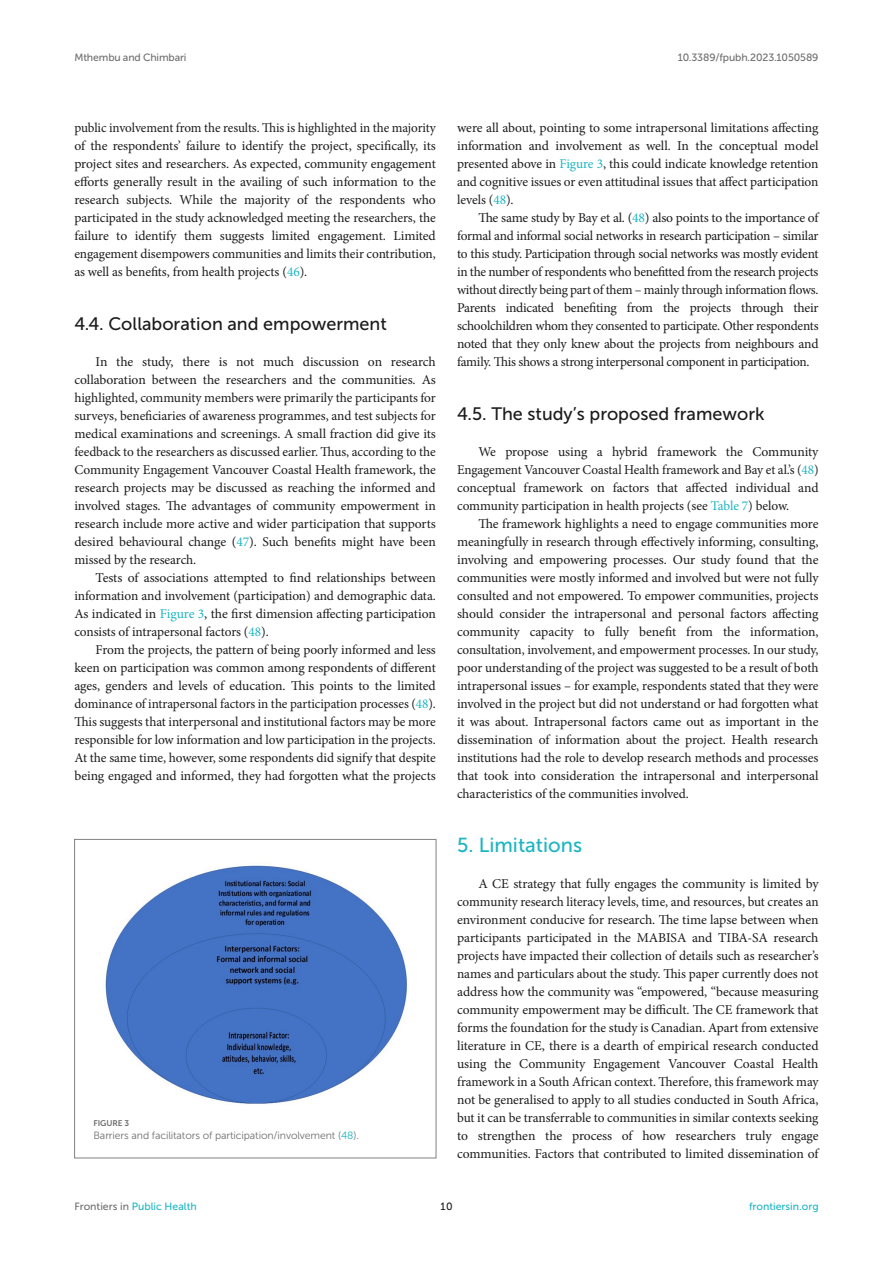
<style>
.page{position:relative;width:893px;height:1263px;background:#fff}
.page>*{position:absolute;margin:0;border:0;box-sizing:border-box;transform-origin:0 0}
.HEAD_1{font:20.25px "Museo Sans 500";color:#1db5c3}
.HEAD_2{font:18px "Museo Sans 500";color:#1b1c1b}
.TEXT{font:13.5px/18px "Minion Pro";letter-spacing:-.01em;color:#1b1c1b;text-align:justify}
.TEXT_FLUSH{font:13.5px/18px "Minion Pro";letter-spacing:-.005em;color:#1b1c1b;text-align:justify}
.FIG_LEG{font:10.5px "Museo Sans 300";letter-spacing:-.01em;color:#706f70}
.t1{font:10.5px "Museo Sans 500";letter-spacing:-.015em;color:#706f70}
.t2{font:10.5px "Museo Sans 500";color:#1db5c3}
.t3{font:10.5px "Museo Sans 500";color:#1b1c1b}
.FIG_HD{font:8.25px "Museo Sans 700";letter-spacing:-.01em;color:#706f70}
.s1{color:#1db5c3}
.s2{color:#706f70}
</style>
<div class="page">
<img style="left:105px;top:865px;width:302px;height:239px">
<div style="left:74px;top:839px;width:362px;height:319px;border:1px solid #808285"></div>
<p class="t1" style="left:74px;top:51px;width:114px">Mthembu and Chimbari</p>
<p class="t1" style="left:678px;top:51px;width:142px">10.3389/fpubh.2023.1050589</p>
<p class="TEXT_FLUSH" style="left:74px;top:119px;width:363px">public involvement from the results. This is highlighted in the majority of the respondents’ failure to identify the project, specifically, its project sites and researchers. As expected, community engagement efforts generally result in the availing of such information to the research subjects. While the majority of the respondents who participated in the study acknowledged meeting the researchers, the failure to identify them suggests limited engagement. Limited engagement disempowers communities and limits their contribution, as well as benefits, from health projects (<span class="s1">46</span>).</p>
<p class="HEAD_2" style="left:74px;top:314px;width:314px">4.4. Collaboration and empowerment</p>
<p class="TEXT_FLUSH" style="left:74px;top:353px;width:363px;text-indent:21px">In the study, there is not much discussion on research collaboration between the researchers and the communities. As highlighted, community members were primarily the participants for surveys, beneficiaries of awareness programmes, and test subjects for medical examinations and screenings. A small fraction did give its feedback to the researchers as discussed earlier. Thus, according to the Community Engagement Vancouver Coastal Health framework, the research projects may be discussed as reaching the informed and involved stages. The advantages of community empowerment in research include more active and wider participation that supports desired behavioural change (<span class="s1">47</span>). Such benefits might have been missed by the research.</p>
<p class="TEXT" style="left:74px;top:569px;width:363px;text-indent:21px">Tests of associations attempted to find relationships between information and involvement (participation) and demographic data.<br>As indicated in <span class="s1">Figure 3</span>, the first dimension affecting participation consists of intrapersonal factors (<span class="s1">48</span>).</p>
<p class="TEXT" style="left:74px;top:641px;width:363px;text-indent:21px">From the projects, the pattern of being poorly informed and less keen on participation was common among respondents of different ages, genders and levels of education. This points to the limited dominance of intrapersonal factors in the participation processes (<span class="s1">48</span>).<br>This suggests that interpersonal and institutional factors may be more responsible for low information and low participation in the projects.<br>At the same time, however, some respondents did signify that despite being engaged and informed, they had forgotten what the projects</p>
<p class="FIG_HD" style="left:94px;top:1118px;width:37px">FIGURE 3</p>
<p class="FIG_LEG" style="left:94px;top:1130px;width:267px">Barriers and facilitators of participation/involvement (<span class="s1">48</span>).</p>
<p class="TEXT" style="left:457px;top:119px;width:363px">were all about, pointing to some intrapersonal limitations affecting information and involvement as well. In the conceptual model presented above in <span class="s1">Figure 3</span>, this could indicate knowledge retention and cognitive issues or even attitudinal issues that affect participation levels (<span class="s1">48</span>).</p>
<p class="TEXT" style="left:457px;top:209px;width:363px;text-indent:21px">The same study by Bay et al. (<span class="s1">48</span>) also points to the importance of formal and informal social networks in research participation – similar to this study. Participation through social networks was mostly evident in the number of respondents who benefitted from the research projects without directly being part of them – mainly through information flows.<br>Parents indicated benefiting from the projects through their schoolchildren whom they consented to participate. Other respondents noted that they only knew about the projects from neighbours and family. This shows a strong interpersonal component in participation.</p>
<p class="HEAD_2" style="left:457px;top:404px;width:309px">4.5. The study’s proposed framework</p>
<p class="TEXT_FLUSH" style="left:457px;top:443px;width:363px;text-indent:21px">We propose using a hybrid framework the Community Engagement Vancouver Coastal Health framework and Bay et al.’s (<span class="s1">48</span>) conceptual framework on factors that affected individual and community participation in health projects (see <span class="s1">Table 7</span>) below.</p>
<p class="TEXT" style="left:457px;top:515px;width:363px;text-indent:21px">The framework highlights a need to engage communities more meaningfully in research through effectively informing, consulting, involving and empowering processes. Our study found that the communities were mostly informed and involved but were not fully consulted and not empowered. To empower communities, projects should consider the intrapersonal and personal factors affecting community capacity to fully benefit from the information, consultation, involvement, and empowerment processes. In our study, poor understanding of the project was suggested to be a result of both intrapersonal issues – for example, respondents stated that they were involved in the project but did not understand or had forgotten what it was about. Intrapersonal factors came out as important in the dissemination of information about the project. Health research institutions had the role to develop research methods and processes that took into consideration the intrapersonal and interpersonal characteristics of the communities involved.</p>
<p class="HEAD_1" style="left:457px;top:834px;width:126px">5. Limitations</p>
<p class="TEXT_FLUSH" style="left:457px;top:875px;width:363px;text-indent:21px">A CE strategy that fully engages the community is limited by community research literacy levels, time, and resources, but creates an environment conducive for research. The time lapse between when participants participated in the MABISA and TIBA-SA research projects have impacted their collection of details such as researcher’s names and particulars about the study. This paper currently does not address how the community was “empowered, “because measuring community empowerment may be difficult. The CE framework that forms the foundation for the study is Canadian. Apart from extensive literature in CE, there is a dearth of empirical research conducted using the Community Engagement Vancouver Coastal Health framework in a South African context. Therefore, this framework may not be generalised to apply to all studies conducted in South Africa, but it can be transferrable to communities in similar contexts seeking to strengthen the process of how researchers truly engage communities. Factors that contributed to limited dissemination of</p>
<p class="t2" style="left:74px;top:1200px;width:124px"><span class="s2">Frontiers in</span> Public Health</p>
<p class="t3" style="left:440px;top:1200px;width:14px">10</p>
<p class="t2" style="left:749px;top:1200px;width:71px">frontiersin.org</p>
</div>
